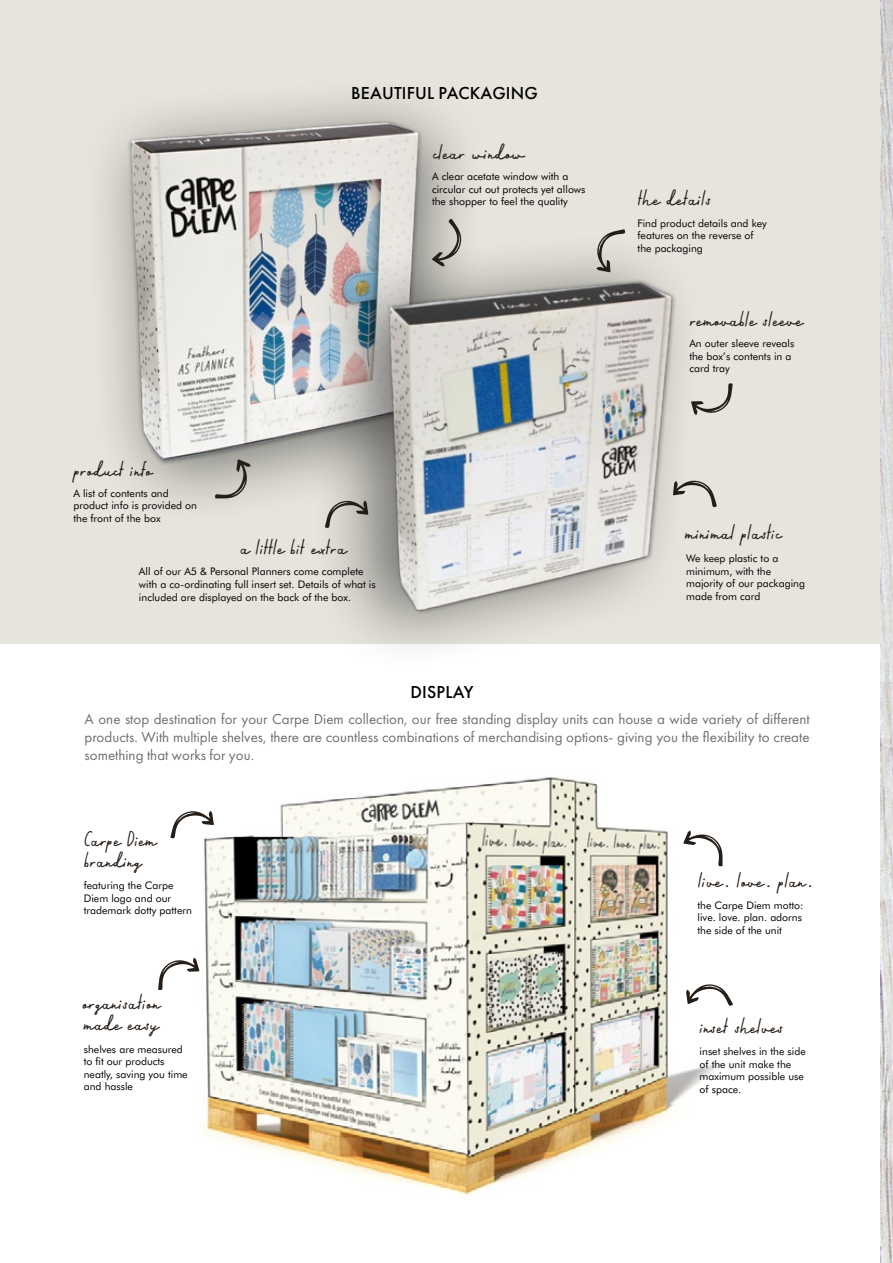
<style>
.page{position:relative;width:893px;height:1263px;background:#fff}
.page>*{position:absolute;margin:0;border:0;box-sizing:border-box;transform-origin:0 0}
.t1{font:21px/21px "Calder Script";color:#251d17}
.t2{font:500 18px "Futura PT";letter-spacing:.01em;color:#000}
.t3{font:15px/18px "Futura PT";color:#706f6f;text-align:justify}
.t4{font:10.5px/12.6px "Futura BT";color:#000}
</style>
<div class="page">
<div style="left:0;top:0;width:893px;height:644px;background:#e6e4dc"></div>
<div style="left:81px;top:73px;width:408px;height:456px;background:#000;opacity:.5"></div>
<img style="left:93px;top:115px;width:353px;height:353px">
<div style="left:304px;top:229px;width:402px;height:445px;background:#000;opacity:.5"></div>
<img style="left:344px;top:269px;width:353px;height:354px">
<img style="left:194px;top:777px;width:529px;height:418px">
<svg style="left:691px;top:383px;width:42px;height:32px"></svg>
<svg style="left:432px;top:219px;width:30px;height:47px"></svg>
<svg style="left:673px;top:480px;width:44px;height:27px"></svg>
<svg style="left:215px;top:459px;width:36px;height:40px"></svg>
<svg style="left:325px;top:500px;width:43px;height:28px"></svg>
<svg style="left:596px;top:229px;width:29px;height:43px"></svg>
<svg style="left:683px;top:830px;width:40px;height:36px"></svg>
<svg style="left:686px;top:984px;width:47px;height:22px"></svg>
<svg style="left:158px;top:958px;width:42px;height:32px"></svg>
<svg style="left:170px;top:810px;width:44px;height:28px"></svg>
<img style="left:880px;top:0;width:13px;height:1263px">
<h2 class="t2" style="left:351px;top:82px;width:188px">BEAUTIFUL PACKAGING</h2>
<h1 class="t1" style="left:432px;top:142px;width:93px">clear window</h1>
<p class="t4" style="left:432px;top:170px;width:155px">A clear acetate window with a circular cut out protects yet allows the shopper to feel the quality</p>
<h1 class="t1" style="left:73px;top:458px;width:80px">product info</h1>
<p class="t4" style="left:73px;top:487px;width:125px">A list of contents and product info is provided on the front of the box</p>
<h1 class="t1" style="left:240px;top:537px;width:108px">a little bit extra</h1>
<p class="t4" style="left:139px;top:565px;width:238px">All of our A5 &amp; Personal Planners come complete with a co-ordinating full insert set. Details of what is included are displayed on the back of the box.</p>
<h2 class="t2" style="left:410px;top:681px;width:65px">DISPLAY</h2>
<h1 class="t1" style="left:638px;top:188px;width:75px">the details</h1>
<p class="t4" style="left:638px;top:217px;width:131px">Find product details and key features on the reverse of the packaging</p>
<h1 class="t1" style="left:689px;top:309px;width:114px">removable sleeve</h1>
<p class="t4" style="left:689px;top:337px;width:106px">An outer sleeve reveals the box’s contents in a card tray</p>
<h1 class="t1" style="left:684px;top:522px;width:98px">minimal plastic</h1>
<p class="t4" style="left:686px;top:552px;width:120px">We keep plastic to a minimum, with the majority of our packaging made from card</p>
<p class="t3" style="left:85px;top:710px;width:726px">A one stop destination for your Carpe Diem collection, our free standing display units can house a wide variety of different products. With multiple shelves, there are countless combinations of merchandising options- giving you the flexibility to create something that works for you.</p>
<h1 class="t1" style="left:84px;top:829px;width:74px">Carpe Diem branding</h1>
<p class="t4" style="left:84px;top:879px;width:110px">featuring the Carpe<br>Diem logo and our trademark dotty pattern</p>
<h1 class="t1" style="left:82px;top:992px;width:79px">organisation made easy</h1>
<p class="t4" style="left:84px;top:1042px;width:105px">shelves are measured to fit our products neatly, saving you time and hassle</p>
<h1 class="t1" style="left:698px;top:870px;width:117px">live. love. plan.</h1>
<p class="t4" style="left:697px;top:898px;width:108px">the Carpe Diem motto: live. love. plan. adorns the side of the unit</p>
<h1 class="t1" style="left:699px;top:1016px;width:85px">inset shelves</h1>
<p class="t4" style="left:700px;top:1045px;width:108px">inset shelves in the side of the unit make the maximum possible use of space.</p>
</div>
